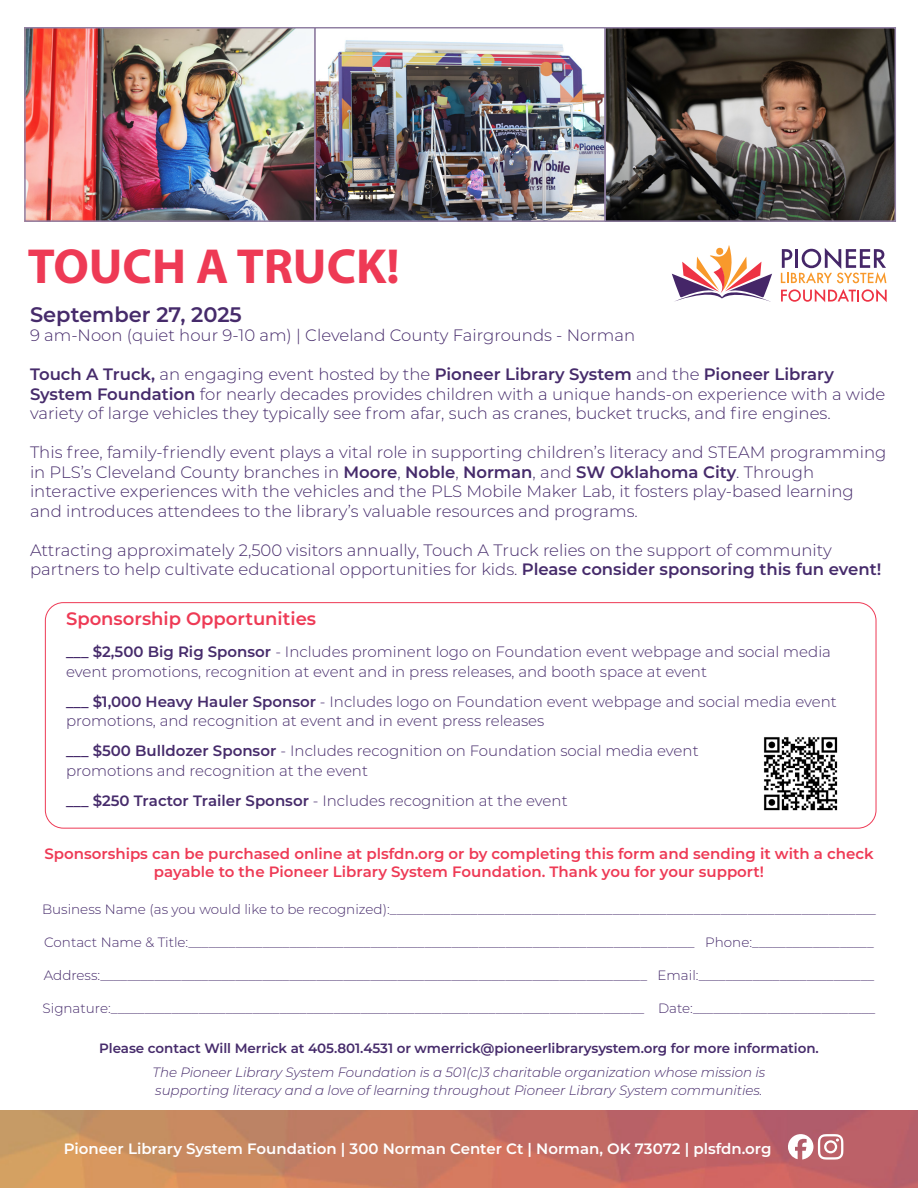
<style>
.page{position:relative;width:918px;height:1188px;background:#fff}
.page>*{position:absolute;margin:0;border:0;box-sizing:border-box;transform-origin:0 0}
.t1{font:700 49.5px "Myriad Pro";color:#ee3a55}
.t2{font:600 21px "Montserrat";color:#462b6b}
.t3{font:600 18px "Montserrat";color:#ee3a55}
.t4{font:300 16.5px/19.5px "Montserrat";color:#462b6b}
.t5{font:300 15px/19.5px "Montserrat";color:#462b6b}
.t6{font:600 15px/18px "Montserrat";color:#ee3a55;text-align:center}
.t7{font:600 15px "Montserrat";color:#fff}
.t8{font:300 13.5px "Montserrat";color:#462b6b}
.t9{font:italic 300 13.5px/18px "Montserrat";letter-spacing:-.005em;color:#462b6b}
.t10{font:600 13.5px "Montserrat";letter-spacing:-.005em;color:#462b6b}
.s1{font-weight:600}
</style>
<div class="page">
<img style="left:0;top:1110px;width:918px;height:78px">
<svg style="left:781px;top:248px;width:106px;height:54px"></svg>
<svg style="left:672px;top:245px;width:100px;height:57px"></svg>
<svg style="left:788px;top:1134px;width:55px;height:26px"></svg>
<img style="left:27px;top:30px;width:866px;height:189px">
<div style="left:24px;top:27px;width:292px;height:195px;border:2px solid #9180a3"></div>
<div style="left:314px;top:27px;width:292px;height:195px;border:2px solid #9180a3"></div>
<div style="left:604px;top:27px;width:292px;height:195px;border:2px solid #9180a3"></div>
<div style="left:45px;top:602px;width:831px;height:227px;border:1px solid #ee3a55;border-radius:18px"></div>
<img style="left:764px;top:737px;width:74px;height:74px">
<p class="t1" style="left:28px;top:234px;width:374px">TOUCH A TRUCK!</p>
<p class="t2" style="left:30px;top:299px;width:213px">September 27, 2025</p>
<p class="t4" style="left:30px;top:325px;width:607px">9 am-Noon (quiet hour 9-10 am) | Cleveland County Fairgrounds - Norman</p>
<p class="t4" style="left:30px;top:364px;width:857px"><span class="s1">Touch A Truck,</span> an engaging event hosted by the <span class="s1">Pioneer Library System</span> and the <span class="s1">Pioneer Library<br>System Foundation</span> for nearly decades provides children with a unique hands-on experience with a wide variety of large vehicles they typically see from afar, such as cranes, bucket trucks, and fire engines.</p>
<p class="t4" style="left:30px;top:442px;width:858px">This free, family-friendly event plays a vital role in supporting children’s literacy and STEAM programming in PLS’s Cleveland County branches in <span class="s1">Moore</span>, <span class="s1">Noble</span>, <span class="s1">Norman</span>, and <span class="s1">SW Oklahoma City</span>. Through interactive experiences with the vehicles and the PLS Mobile Maker Lab, it fosters play-based learning and introduces attendees to the library’s valuable resources and programs.</p>
<p class="t4" style="left:30px;top:540px;width:853px">Attracting approximately 2,500 visitors annually, Touch A Truck relies on the support of community partners to help cultivate educational opportunities for kids. <span class="s1">Please consider sponsoring this fun event!</span></p>
<p class="t3" style="left:66px;top:606px;width:252px">Sponsorship Opportunities</p>
<p class="t5" style="left:66px;top:642px;width:767px"><span class="s1">___ $2,500 Big Rig Sponsor</span> - Includes prominent logo on Foundation event webpage and social media event promotions, recognition at event and in press releases, and booth space at event</p>
<p class="t5" style="left:66px;top:691px;width:772px"><span class="s1">___ $1,000 Heavy Hauler Sponsor</span> - Includes logo on Foundation event webpage and social media event promotions, and recognition at event and in event press releases</p>
<p class="t5" style="left:66px;top:741px;width:634px"><span class="s1">___ $500 Bulldozer Sponsor</span> - Includes recognition on Foundation social media event promotions and recognition at the event</p>
<p class="t5" style="left:66px;top:790px;width:503px"><span class="s1">___ $250 Tractor Trailer Sponsor</span> - Includes recognition at the event</p>
<p class="t6" style="left:44px;top:844px;width:831px">Sponsorships can be purchased online at plsfdn.org or by completing this form and sending it with a check payable to the Pioneer Library System Foundation. Thank you for your support!</p>
<p class="t8" style="left:42px;top:900px;width:835px">Business Name (as you would like to be recognized):________________________________________________________________________</p>
<p class="t8" style="left:44px;top:933px;width:831px">Contact Name &amp; Title:___________________________________________________________________________ Phone:__________________</p>
<p class="t8" style="left:44px;top:966px;width:832px">Address:_________________________________________________________________________________ Email:__________________________</p>
<p class="t8" style="left:43px;top:999px;width:834px">Signature:_______________________________________________________________________________ Date:___________________________</p>
<p class="t10" style="left:99px;top:1038px;width:721px">Please contact Will Merrick at 405.801.4531 or wmerrick@pioneerlibrarysystem.org for more information.</p>
<p class="t9" style="left:153px;top:1063px;width:614px">The Pioneer Library System Foundation is a 501(c)3 charitable organization whose mission is supporting literacy and a love of learning throughout Pioneer Library System communities.</p>
<p class="t7" style="left:64px;top:1138px;width:709px">Pioneer Library System Foundation | 300 Norman Center Ct | Norman, OK 73072 | plsfdn.org</p>
</div>
